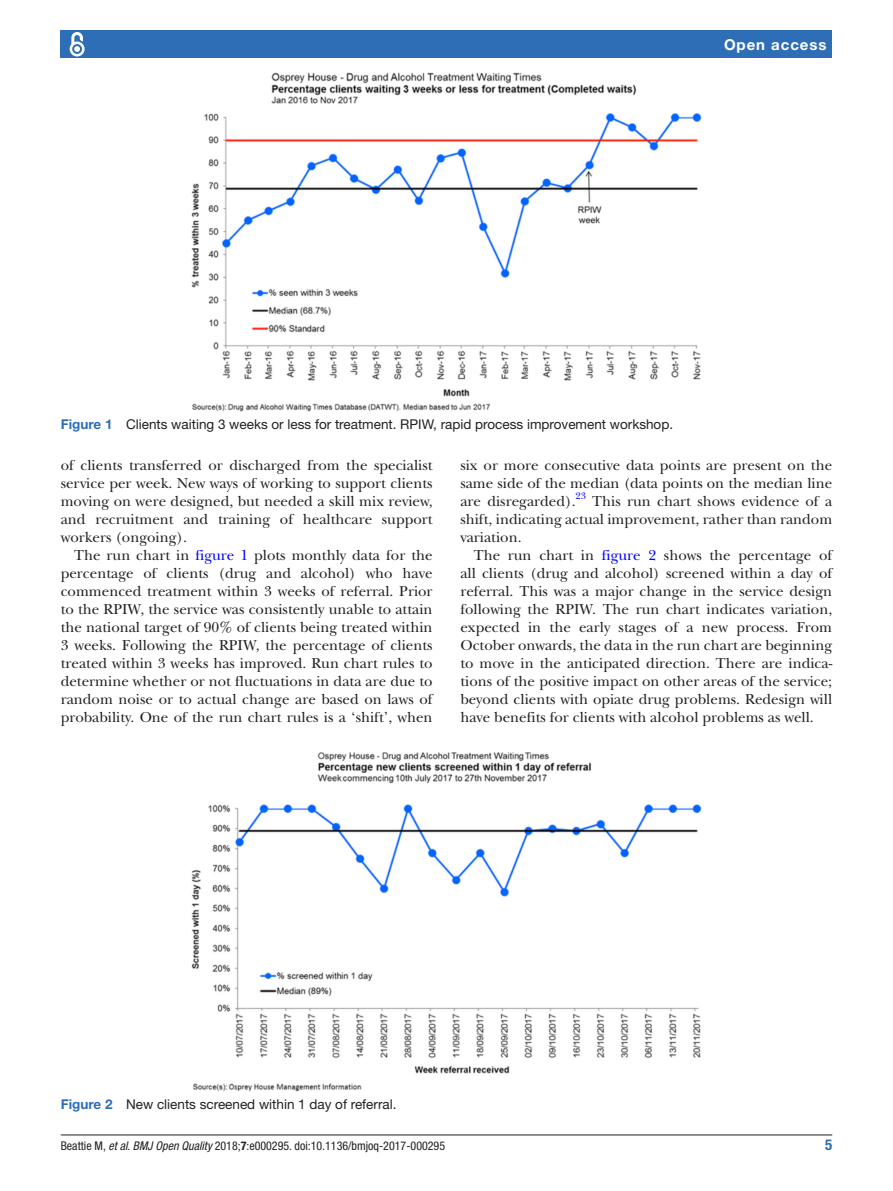
<style>
.page{position:relative;width:893px;height:1191px;background:#fff}
.page>*{position:absolute;margin:0;border:0;box-sizing:border-box;transform-origin:0 0}
.t1{font:15px/18px "New Baskerville";color:#231f20;text-align:justify}
.t2{font:700 15px "Helvetica Neue LT Std";letter-spacing:.065em;color:#fff}
.t3{font:700 condensed 15px "Helvetica Neue LT Std";color:#2e6eb7}
.t4{font:13.5px "Helvetica Neue LT Std";color:#231f20}
.t5{font:condensed 12px "Helvetica Neue LT Std";color:#231f20}
.t6{font:9.9px "New Baskerville";color:#00f}
.s1{font-weight:700;color:#2e6eb7}
.s2{color:#00f}
.s3{font-style:italic}
.s4{font-weight:700}
</style>
<div class="page">
<hr style="left:61px;top:1134px;width:771px;height:1px;background:#231f20">
<div style="left:61px;top:31px;width:771px;height:27px;background:#2e6eb7"></div>
<svg style="left:69px;top:32px;width:16px;height:25px"></svg>
<img style="left:191px;top:73px;width:511px;height:339px">
<img style="left:191px;top:752px;width:511px;height:339px">
<p class="t2" style="left:724px;top:35px;width:104px">Open access</p>
<p class="t4" style="left:61px;top:416px;width:614px"><span class="s1">Figure 1</span> Clients waiting 3 weeks or less for treatment. RPIW, rapid process improvement workshop.</p>
<p class="t1" style="left:61px;top:456px;width:373px">of clients transferred or discharged from the specialist service per week. New ways of working to support clients moving on were designed, but needed a skill mix review, and recruitment and training of healthcare support workers (ongoing).</p>
<p class="t1" style="left:61px;top:546px;width:373px;text-indent:14px">The run chart in <span class="s2">figure 1</span> plots monthly data for the percentage of clients (drug and alcohol) who have commenced treatment within 3 weeks of referral. Prior to the RPIW, the service was consistently unable to attain the national target of 90% of clients being treated within 3 weeks. Following the RPIW, the percentage of clients treated within 3 weeks has improved. Run chart rules to determine whether or not fluctuations in data are due to random noise or to actual change are based on laws of probability. One of the run chart rules is a ‘shift’, when</p>
<p class="t1" style="left:460px;top:456px;width:373px">six or more consecutive data points are present on the same side of the median (data points on the median line are disregarded).</p>
<p class="t6" style="left:576px;top:490px;width:12px">23</p>
<p class="t1" style="left:460px;top:492px;width:373px;text-indent:132px">This run chart shows evidence of a shift, indicating actual improvement, rather than random variation.</p>
<p class="t1" style="left:460px;top:546px;width:373px;text-indent:14px">The run chart in <span class="s2">figure 2</span> shows the percentage of all clients (drug and alcohol) screened within a day of referral. This was a major change in the service design following the RPIW. The run chart indicates variation, expected in the early stages of a new process. From October onwards, the data in the run chart are beginning to move in the anticipated direction. There are indica&shy;tions of the positive impact on other areas of the service; beyond clients with opiate drug problems. Redesign will have benefits for clients with alcohol problems as well.</p>
<p class="t4" style="left:61px;top:1096px;width:337px"><span class="s1">Figure 2</span> New clients screened within 1 day of referral.</p>
<p class="t5" style="left:61px;top:1138px;width:386px">Beattie M, <span class="s3">et al</span>. <span class="s3">BMJ Open Quality</span> 2018;<span class="s4">7</span>:e000295. doi:10.1136/bmjoq-2017-000295</p>
<p class="t3" style="left:825px;top:1135px;width:9px">5</p>
</div>
